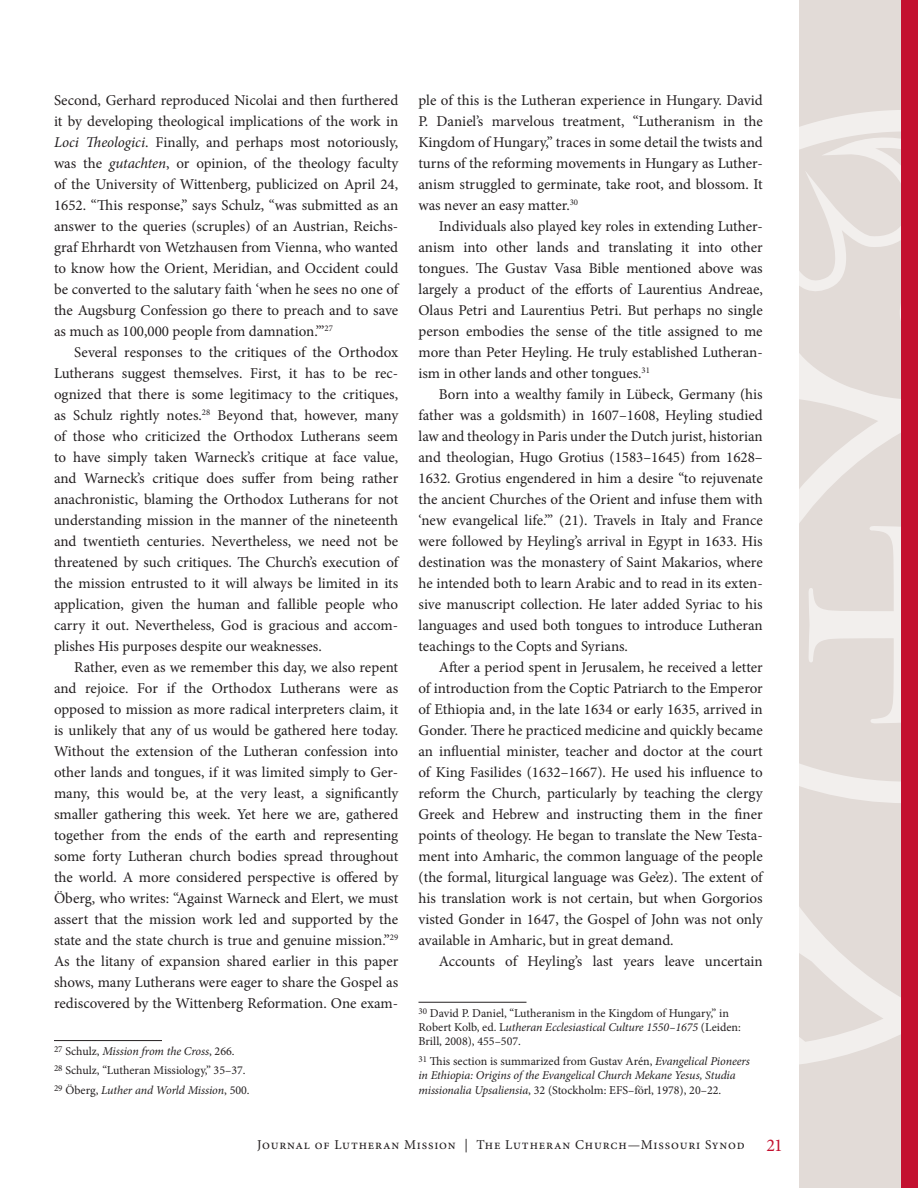
<style>
.page{position:relative;width:918px;height:1188px;background:#fff}
.page>*{position:absolute;margin:0;border:0;box-sizing:border-box;transform-origin:0 0}
.text{font:15px/21px "Minion Pro";color:#231f20;text-align:justify}
.t1{font:13.5px "Minion Pro";letter-spacing:.06em;color:#231f20}
.footnote{font:italic 12px/14.4px "Minion Pro";letter-spacing:-.02em;color:#231f20}
.footnote-2{font:12px/14.4px "Minion Pro";color:#231f20}
.s1{font-style:italic}
.s2{font-style:normal}
.s3{font-size:18px;color:#c3102f}
</style>
<div class="page">
<div style="left:799px;top:0;width:119px;height:1188px;background:#e2dbd7"></div>
<svg style="left:799px;top:108px;width:103px;height:960px"></svg>
<div style="left:902px;top:0;width:16px;height:1188px;background:#c3102f"></div>
<hr style="left:54px;top:1040px;width:108px;height:1px;background:#231f20">
<hr style="left:418px;top:1002px;width:108px;height:1px;background:#231f20">
<p class="text" style="left:54px;top:90px;width:347px">Second, Gerhard reproduced Nicolai and then furthered it by developing theological implications of the work in <span class="s1">Loci Theologici</span>. Finally, and perhaps most notoriously, was the <span class="s1">gutachten</span>, or opinion, of the theology faculty of the University of Wittenberg, publicized on April 24, 1652. “This response,” says Schulz, “was submitted as an answer to the queries (scruples) of an Austrian, Reichs&shy;graf Ehrhardt von Wetzhausen from Vienna, who wanted to know how the Orient, Meridian, and Occident could be converted to the salutary faith ‘when he sees no one of the Augsburg Confession go there to preach and to save as much as 100,000 people from damnation.’”<sup>27</sup></p>
<p class="text" style="left:54px;top:342px;width:347px;text-indent:20px">Several responses to the critiques of the Orthodox Lutherans suggest themselves. First, it has to be rec&shy;ognized that there is some legitimacy to the critiques, as Schulz rightly notes.<sup>28</sup> Beyond that, however, many of those who criticized the Orthodox Lutherans seem to have simply taken Warneck’s critique at face value, and Warneck’s critique does suffer from being rather anachronistic, blaming the Orthodox Lutherans for not understanding mission in the manner of the nineteenth and twentieth centuries. Nevertheless, we need not be threatened by such critiques. The Church’s execution of the mission entrusted to it will always be limited in its application, given the human and fallible people who carry it out. Nevertheless, God is gracious and accom&shy;plishes His purposes despite our weaknesses.</p>
<p class="text" style="left:54px;top:657px;width:346px;text-indent:20px">Rather, even as we remember this day, we also repent and rejoice. For if the Orthodox Lutherans were as opposed to mission as more radical interpreters claim, it is unlikely that any of us would be gathered here today.<br>Without the extension of the Lutheran confession into other lands and tongues, if it was limited simply to Ger&shy;many, this would be, at the very least, a significantly smaller gathering this week. Yet here we are, gathered together from the ends of the earth and representing some forty Lutheran church bodies spread throughout the world. A more considered perspective is offered by Öberg, who writes: “Against Warneck and Elert, we must assert that the mission work led and supported by the state and the state church is true and genuine mission.”<sup>29<br></sup>As the litany of expansion shared earlier in this paper shows, many Lutherans were eager to share the Gospel as rediscovered by the Wittenberg Reformation. One exam-</p>
<p class="footnote" style="left:54px;top:1044px;width:182px"><sup>27</sup> <span class="s2">Schulz,</span> Mission from the Cross<span class="s2">, 266.</span></p>
<p class="footnote-2" style="left:54px;top:1063px;width:193px"><sup>28</sup> Schulz, “Lutheran Missiology,” 35–37.</p>
<p class="footnote" style="left:54px;top:1082px;width:197px"><sup>29</sup> <span class="s2">Öberg,</span> Luther and World Mission<span class="s2">, 500.</span></p>
<p class="text" style="left:418px;top:90px;width:346px">ple of this is the Lutheran experience in Hungary. David P. Daniel’s marvelous treatment, “Lutheranism in the Kingdom of Hungary,” traces in some detail the twists and turns of the reforming movements in Hungary as Luther&shy;anism struggled to germinate, take root, and blossom. It was never an easy matter.<sup>30</sup></p>
<p class="text" style="left:418px;top:216px;width:346px;text-indent:20px">Individuals also played key roles in extending Luther&shy;anism into other lands and translating it into other tongues. The Gustav Vasa Bible mentioned above was largely a product of the efforts of Laurentius Andreae, Olaus Petri and Laurentius Petri. But perhaps no single person embodies the sense of the title assigned to me more than Peter Heyling. He truly established Lutheran&shy;ism in other lands and other tongues.<sup>31</sup></p>
<p class="text" style="left:418px;top:384px;width:346px;text-indent:20px">Born into a wealthy family in Lübeck, Germany (his father was a goldsmith) in 1607–1608, Heyling studied law and theology in Paris under the Dutch jurist, historian and theologian, Hugo Grotius (1583–1645) from 1628– 1632. Grotius engendered in him a desire “to rejuvenate the ancient Churches of the Orient and infuse them with ‘new evangelical life.’” (21). Travels in Italy and France were followed by Heyling’s arrival in Egypt in 1633. His destination was the monastery of Saint Makarios, where he intended both to learn Arabic and to read in its exten&shy;sive manuscript collection. He later added Syriac to his languages and used both tongues to introduce Lutheran teachings to the Copts and Syrians.</p>
<p class="text" style="left:418px;top:657px;width:347px;text-indent:20px">After a period spent in Jerusalem, he received a letter of introduction from the Coptic Patriarch to the Emperor of Ethiopia and, in the late 1634 or early 1635, arrived in Gonder. There he practiced medicine and quickly became an influential minister, teacher and doctor at the court of King Fasilides (1632–1667). He used his influence to reform the Church, particularly by teaching the clergy Greek and Hebrew and instructing them in the finer points of theology. He began to translate the New Testa&shy;ment into Amharic, the common language of the people (the formal, liturgical language was Ge’ez). The extent of his translation work is not certain, but when Gorgorios visted Gonder in 1647, the Gospel of John was not only available in Amharic, but in great demand.</p>
<p class="text" style="left:439px;top:951px;width:326px">Accounts of Heyling’s last years leave uncertain</p>
<p class="footnote-2" style="left:418px;top:1006px;width:324px"><sup>30</sup> David P. Daniel, “Lutheranism in the Kingdom of Hungary,” in<br>Robert Kolb, ed. L<span class="s1">utheran Ecclesiastical Culture 1550–1675</span> (Leiden:<br>Brill, 2008), 455–507.</p>
<p class="footnote" style="left:418px;top:1054px;width:333px"><sup>31</sup> <span class="s2">This section is summarized from Gustav Arén,</span> Evangelical Pioneers in Ethiopia: Origins ofthe Evangelical Church Mekane Yesus, Studia missionalia Upsaliensia<span class="s2">, 32 (Stockholm: EFS–förl, 1978), 20–22.</span></p>
<p class="t1" style="left:257px;top:1136px;width:527px">Journal of Lutheran Mission | The Lutheran Church—Missouri Synod <span class="s3">21</span></p>
</div>
